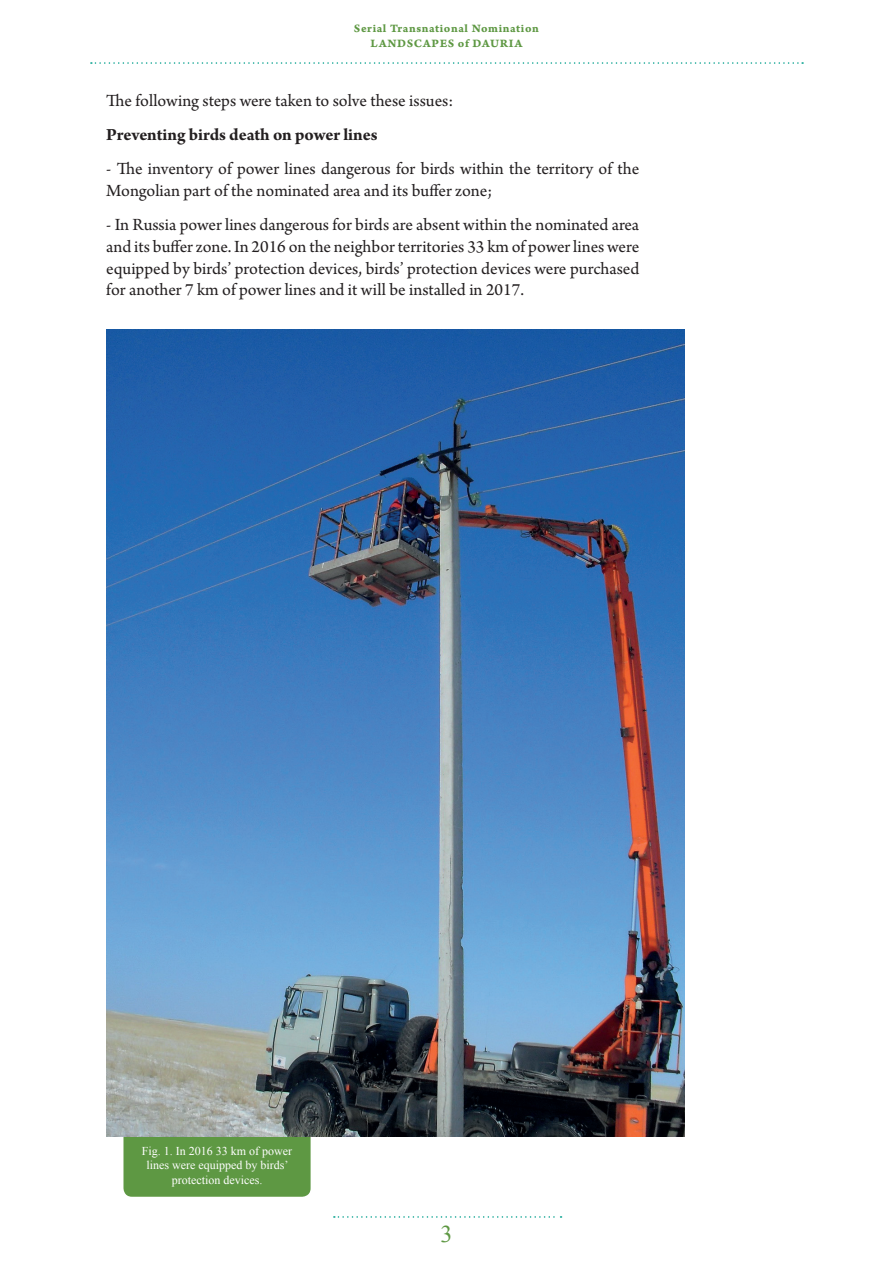
<style>
.page{position:relative;width:893px;height:1263px;background:#fff}
.page>*{position:absolute;margin:0;border:0;box-sizing:border-box;transform-origin:0 0}
.t1{font:24px "Times New Roman";color:#5e9843}
.t2{font:18px/21.6px "Arno Pro";color:#231f20}
.t3{font:700 18px "Arno Pro";letter-spacing:-.005em;color:#231f20}
.t4{font:12px/14.4px "Times New Roman";color:#fff;text-align:center}
.t5{font:12px/14.4px "Arno Pro Bold Caption";letter-spacing:.05em;color:#5e9843;text-align:center}
</style>
<div class="page">
<svg style="left:91px;top:62px;width:712px;height:2px"></svg>
<svg style="left:334px;top:1216px;width:228px;height:2px"></svg>
<div style="left:123px;top:836px;width:188px;height:361px;background:#5e9843;border-radius:9px"></div>
<img style="left:106px;top:330px;width:579px;height:807px">
<p class="t5" style="left:354px;top:22px;width:187px">Serial Transnational Nomination<br>LANDSCAPES of DAURIA</p>
<p class="t2" style="left:106px;top:90px;width:348px">The following steps were taken to solve these issues:</p>
<p class="t3" style="left:106px;top:124px;width:273px">Preventing birds death on power lines</p>
<p class="t2" style="left:106px;top:159px;width:534px">- The inventory of power lines dangerous for birds within the territory of the<br>Mongolian part of the nominated area and its buffer zone;</p>
<p class="t2" style="left:106px;top:215px;width:534px;text-align:justify">- In Russia power lines dangerous for birds are absent within the nominated area and its buffer zone. In 2016 on the neighbor territories 33 km of power lines were equipped by birds’ protection devices, birds’ protection devices were purchased for another 7 km of power lines and it will be installed in 2017.</p>
<p class="t4" style="left:142px;top:1143px;width:152px">Fig. 1. In 2016 33 km of power lines were equipped by birds’ protection devices.</p>
<h1 class="t1" style="left:440px;top:1218px;width:13px">3</h1>
</div>
